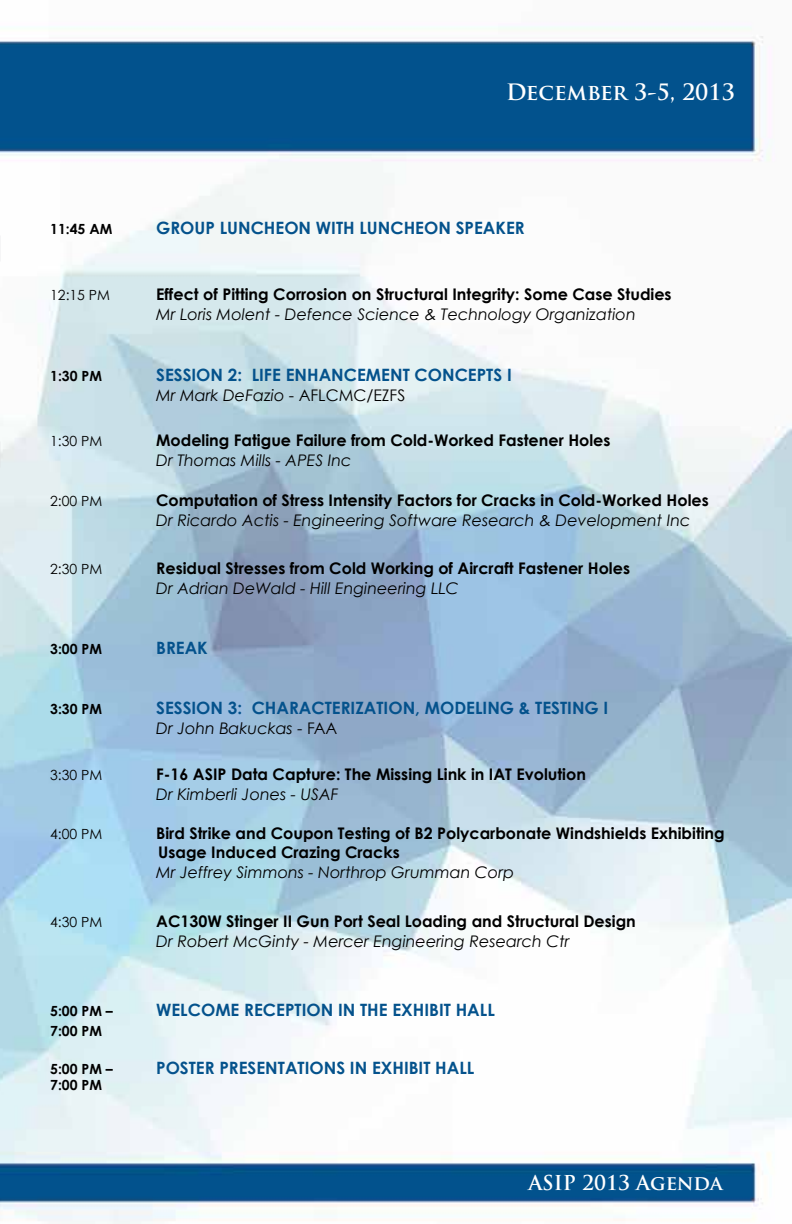
<style>
.page{position:relative;width:792px;height:1224px;background:#fff}
.page>*{position:absolute;margin:0;border:0;box-sizing:border-box;transform-origin:0 0}
.t1{font:700 22px "Trajan Pro";color:#fff}
.t2{font:700 20px "Trajan Pro";color:#fff}
.t3{font:700 17px "Century Gothic";color:#04528c}
.t4{font:700 16px/19.2px "Century Gothic";color:#000}
.t5{font:italic 16px "Century Gothic";color:#000}
.t6{font:700 14px "Century Gothic";color:#000}
.t7{font:14px "Century Gothic";color:#000}
.s1{font-style:normal}
</style>
<div class="page">
<img style="left:0;top:26px;width:792px;height:1198px">
<h1 class="t1" style="left:506px;top:79px;width:230px">December 3-5, 2013</h1>
<p class="t6" style="left:50px;top:221px;width:64px">11:45 AM</p>
<p class="t3" style="left:156px;top:218px;width:370px">GROUP LUNCHEON WITH LUNCHEON SPEAKER</p>
<p class="t7" style="left:50px;top:286px;width:61px">12:15 PM</p>
<p class="t4" style="left:156px;top:284px;width:517px">Effect of Pitting Corrosion on Structural Integrity: Some Case Studies</p>
<p class="t5" style="left:156px;top:304px;width:481px">Mr Loris Molent - Defence Science &amp; Technology Organization</p>
<p class="t6" style="left:50px;top:367px;width:53px">1:30 PM</p>
<p class="t3" style="left:156px;top:364px;width:357px">SESSION 2: LIFE ENHANCEMENT CONCEPTS I</p>
<p class="t5" style="left:156px;top:385px;width:251px">Mr Mark DeFazio <span class="s1">- AFLCMC/EZFS</span></p>
<p class="t7" style="left:50px;top:433px;width:54px">1:30 PM</p>
<p class="t4" style="left:156px;top:431px;width:456px">Modeling Fatigue Failure from Cold-Worked Fastener Holes</p>
<p class="t5" style="left:156px;top:451px;width:197px">Dr Thomas Mills - APES Inc</p>
<p class="t7" style="left:50px;top:492px;width:54px">2:00 PM</p>
<p class="t4" style="left:156px;top:490px;width:554px">Computation of Stress Intensity Factors for Cracks in Cold-Worked Holes</p>
<p class="t5" style="left:156px;top:510px;width:536px">Dr Ricardo Actis - Engineering Software Research &amp; Development Inc</p>
<p class="t7" style="left:50px;top:561px;width:54px">2:30 PM</p>
<p class="t4" style="left:156px;top:559px;width:475px">Residual Stresses from Cold Working of Aircraft Fastener Holes</p>
<p class="t5" style="left:156px;top:579px;width:304px">Dr Adrian DeWald - Hill Engineering LLC</p>
<p class="t6" style="left:50px;top:641px;width:53px">3:00 PM</p>
<p class="t3" style="left:156px;top:638px;width:53px">BREAK</p>
<p class="t6" style="left:50px;top:700px;width:53px">3:30 PM</p>
<p class="t3" style="left:156px;top:697px;width:454px">SESSION 3: CHARACTERIZATION, MODELING &amp; TESTING I</p>
<p class="t5" style="left:156px;top:718px;width:183px">Dr John Bakuckas <span class="s1">- FAA</span></p>
<p class="t7" style="left:50px;top:766px;width:54px">3:30 PM</p>
<p class="t4" style="left:156px;top:764px;width:431px">F-16 ASIP Data Capture: The Missing Link in IAT Evolution</p>
<p class="t5" style="left:156px;top:784px;width:184px">Dr Kimberli Jones - USAF</p>
<p class="t7" style="left:50px;top:825px;width:54px">4:00 PM</p>
<p class="t4" style="left:156px;top:823px;width:570px">Bird Strike and Coupon Testing of B2 Polycarbonate Windshields Exhibiting<br>Usage Induced Crazing Cracks</p>
<p class="t5" style="left:156px;top:862px;width:359px">Mr Jeffrey Simmons - Northrop Grumman Corp</p>
<p class="t7" style="left:50px;top:913px;width:54px">4:30 PM</p>
<p class="t4" style="left:156px;top:911px;width:481px">AC130W Stinger II Gun Port Seal Loading and Structural Design</p>
<p class="t5" style="left:156px;top:931px;width:415px">Dr Robert McGinty - Mercer Engineering Research Ctr</p>
<p class="t6" style="left:50px;top:1002px;width:64px">5:00 PM –</p>
<p class="t3" style="left:156px;top:999px;width:340px">WELCOME RECEPTION IN THE EXHIBIT HALL</p>
<p class="t6" style="left:50px;top:1022px;width:53px">7:00 PM</p>
<p class="t6" style="left:50px;top:1060px;width:64px">5:00 PM –</p>
<p class="t3" style="left:156px;top:1057px;width:320px">POSTER PRESENTATIONS IN EXHIBIT HALL</p>
<p class="t6" style="left:50px;top:1077px;width:53px">7:00 PM</p>
<p class="t2" style="left:528px;top:1171px;width:196px">ASIP 2013 Agenda</p>
</div>
